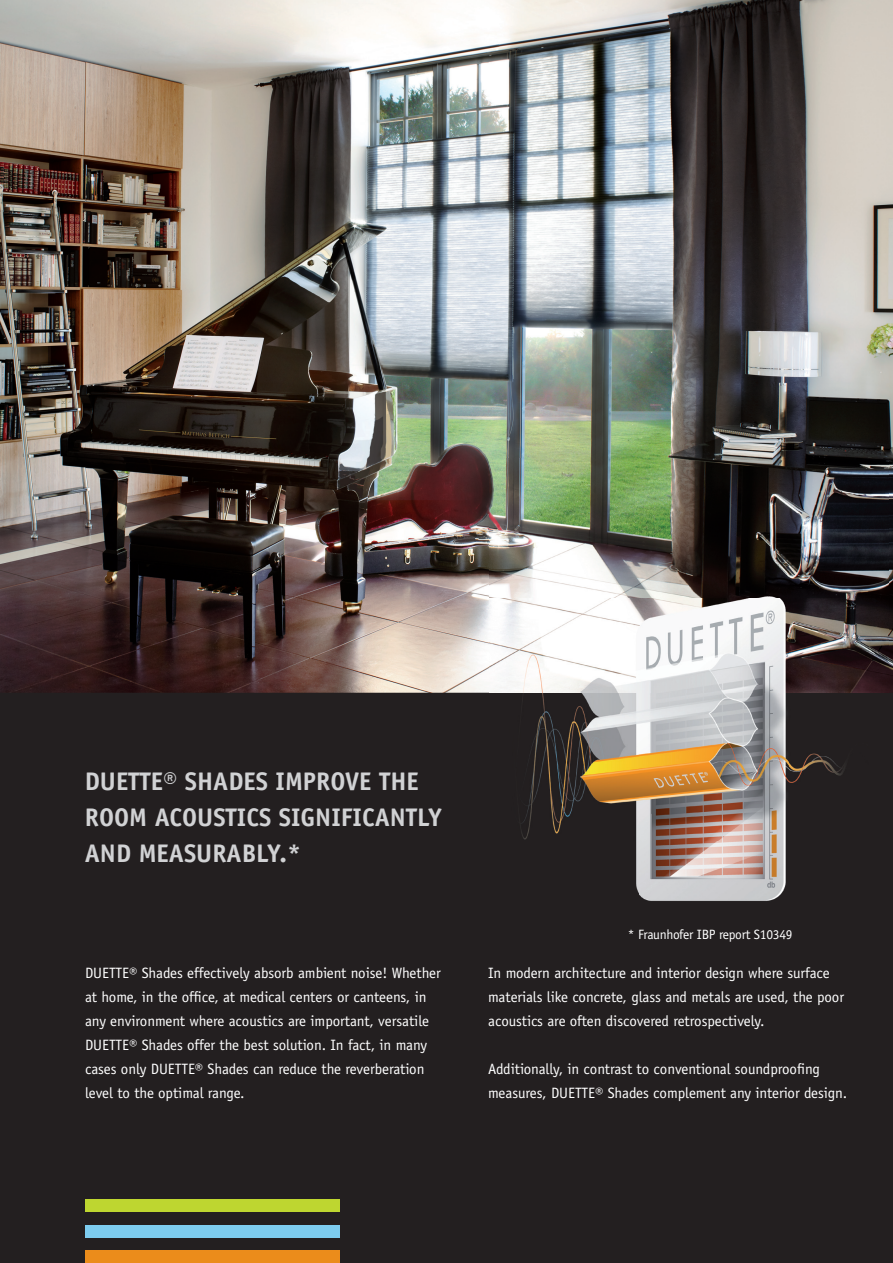
<style>
.page{position:relative;width:893px;height:1263px;background:#231f20}
.page>*{position:absolute;margin:0;border:0;box-sizing:border-box;transform-origin:0 0}
.t1{font:700 25.5px/36px "Officina Sans";color:#d1d2d4}
.t2{font:15px/24px "Officina Sans";letter-spacing:-.005em;color:#fff}
.t3{font:13.5px "Officina Sans";letter-spacing:-.02em;color:#fff}
</style>
<div class="page">
<img style="left:0;top:0;width:893px;height:693px">
<img style="left:490px;top:459px;width:399px;height:442px">
<div style="left:85px;top:1225px;width:255px;height:12px;background:#7dccef"></div>
<div style="left:85px;top:1199px;width:255px;height:13px;background:#bed630"></div>
<div style="left:85px;top:1250px;width:255px;height:13px;background:#eb8c1b"></div>
<h1 class="t1" style="left:85px;top:763px;width:359px">DUETTE® SHADES IMPROVE THE<br>ROOM ACOUSTICS SIGNIFICANTLY<br>AND MEASURABLY.*</h1>
<p class="t3" style="left:628px;top:926px;width:166px">* Fraunhofer IBP report S10349</p>
<p class="t2" style="left:85px;top:960px;width:357px">DUETTE® Shades effectively absorb ambient noise! Whether at home, in the office, at medical centers or canteens, in any environment where acoustics are important, versatile DUETTE® Shades offer the best solution. In fact, in many cases only DUETTE® Shades can reduce the reverberation level to the optimal range.</p>
<p class="t2" style="left:488px;top:961px;width:357px">In modern architecture and interior design where surface materials like concrete, glass and metals are used, the poor acoustics are often discovered retrospectively.</p>
<p class="t2" style="left:488px;top:1057px;width:361px">Additionally, in contrast to conventional soundproofing measures, DUETTE® Shades complement any interior design.</p>
</div>
